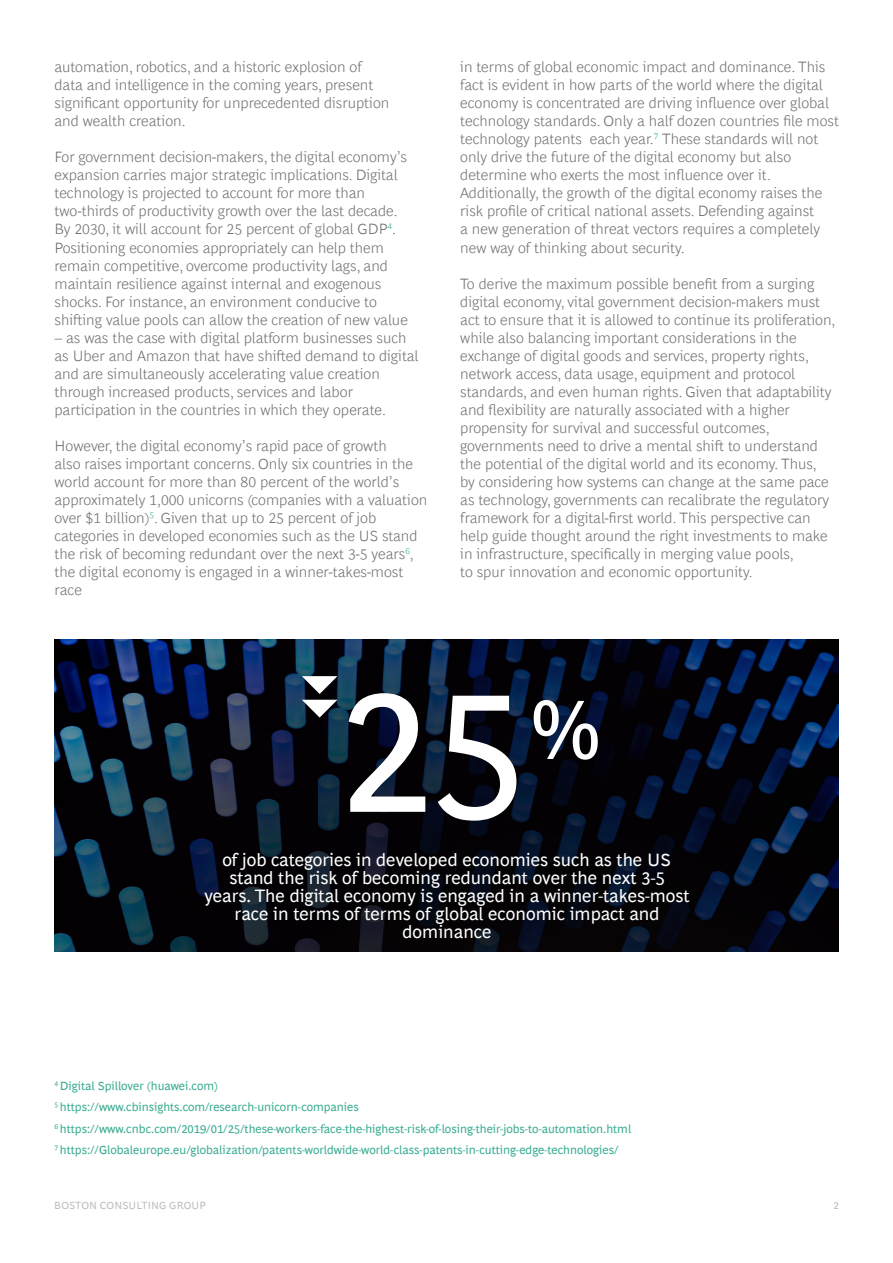
<style>
.page{position:relative;width:893px;height:1263px;background:#fff}
.page>*{position:absolute;margin:0;border:0;box-sizing:border-box;transform-origin:0 0}
.t1{font:180px "Henderson BCG Sans";color:#fff}
.t2{font:18px/18px "Henderson BCG Sans";color:#fff;text-align:center}
.t3{font:300 15px/18px "Henderson BCG Sans";color:#707071}
.t4{font:12px/21.3px "Henderson BCG Sans";color:#3cad93}
.t5{font:10.5px "Henderson BCG Sans";letter-spacing:.01em;color:#c0bfbf}
</style>
<div class="page">
<img style="left:54px;top:639px;width:785px;height:312px">
<svg style="left:302px;top:700px;width:35px;height:17px"></svg>
<svg style="left:302px;top:676px;width:35px;height:18px"></svg>
<p class="t3" style="left:55px;top:57px;width:336px">automation, robotics, and a historic explosion of data and intelligence in the coming years, present significant opportunity for unprecedented disruption and wealth creation.</p>
<p class="t3" style="left:55px;top:147px;width:355px">For government decision-makers, the digital economy’s expansion carries major strategic implications. Digital technology is projected to account for more than two-thirds of productivity growth over the last decade.<br>By 2030, it will account for 25 percent of global GDP<sup>4</sup>.<br>Positioning economies appropriately can help them remain competitive, overcome productivity lags, and maintain resilience against internal and exogenous shocks. For instance, an environment conducive to shifting value pools can allow the creation of new value</p>
<p class="t3" style="left:55px;top:327px;width:365px">– as was the case with digital platform businesses such as Uber and Amazon that have shifted demand to digital and are simultaneously accelerating value creation through increased products, services and labor participation in the countries in which they operate.</p>
<p class="t3" style="left:55px;top:436px;width:374px">However, the digital economy’s rapid pace of growth<br>also raises important concerns. Only six countries in the world account for more than 80 percent of the world’s approximately 1,000 unicorns (companies with a valuation over $1 billion)<sup>5</sup>. Given that up to 25 percent of job categories in developed economies such as the US stand the risk of becoming redundant over the next 3-5 years<sup>6</sup>, the digital economy is engaged in a winner-takes-most race</p>
<p class="t3" style="left:460px;top:57px;width:380px">in terms of global economic impact and dominance. This fact is evident in how parts of the world where the digital economy is concentrated are driving influence over global technology standards. Only a half dozen countries file most technology patents each year.<sup>7</sup> These standards will not only drive the future of the digital economy but also determine who exerts the most influence over it.<br>Additionally, the growth of the digital economy raises the risk profile of critical national assets. Defending against<br>a new generation of threat vectors requires a completely new way of thinking about security.</p>
<p class="t3" style="left:460px;top:273px;width:377px">To derive the maximum possible benefit from a surging digital economy, vital government decision-makers must act to ensure that it is allowed to continue its proliferation, while also balancing important considerations in the exchange of digital goods and services, property rights, network access, data usage, equipment and protocol standards, and even human rights. Given that adaptability and flexibility are naturally associated with a higher propensity for survival and successful outcomes, governments need to drive a mental shift to understand the potential of the digital world and its economy. Thus,<br>by considering how systems can change at the same pace as technology, governments can recalibrate the regulatory framework for a digital-first world. This perspective can help guide thought around the right investments to make in infrastructure, specifically in merging value pools,<br>to spur innovation and economic opportunity.</p>
<h1 class="t1" style="left:337px;top:618px;width:264px">25<sup>%</sup></h1>
<p class="t2" style="left:204px;top:849px;width:487px">of job categories in developed economies such as the US stand the risk of becoming redundant over the next 3-5 years. The digital economy is engaged in a winner-takes-most race in terms of terms of global economic impact and dominance</p>
<p class="t4" style="left:55px;top:1074px;width:578px"><sup>4</sup> Digital Spillover (huawei.com)<br><sup>5</sup> https://www.cbinsights.com/research-unicorn-companies<br><sup>6</sup> https://www.cnbc.com/2019/01/25/these-workers-face-the-highest-risk-of-losing-their-jobs-to-automation.html <sup>7</sup> https://Globaleurope.eu/globalization/patents-worldwide-world-class-patents-in-cutting-edge-technologies/</p>
<p class="t5" style="left:54px;top:1197px;width:153px">BOSTON CONSULTING GROUP</p>
<p class="t5" style="left:833px;top:1197px;width:7px">2</p>
</div>
